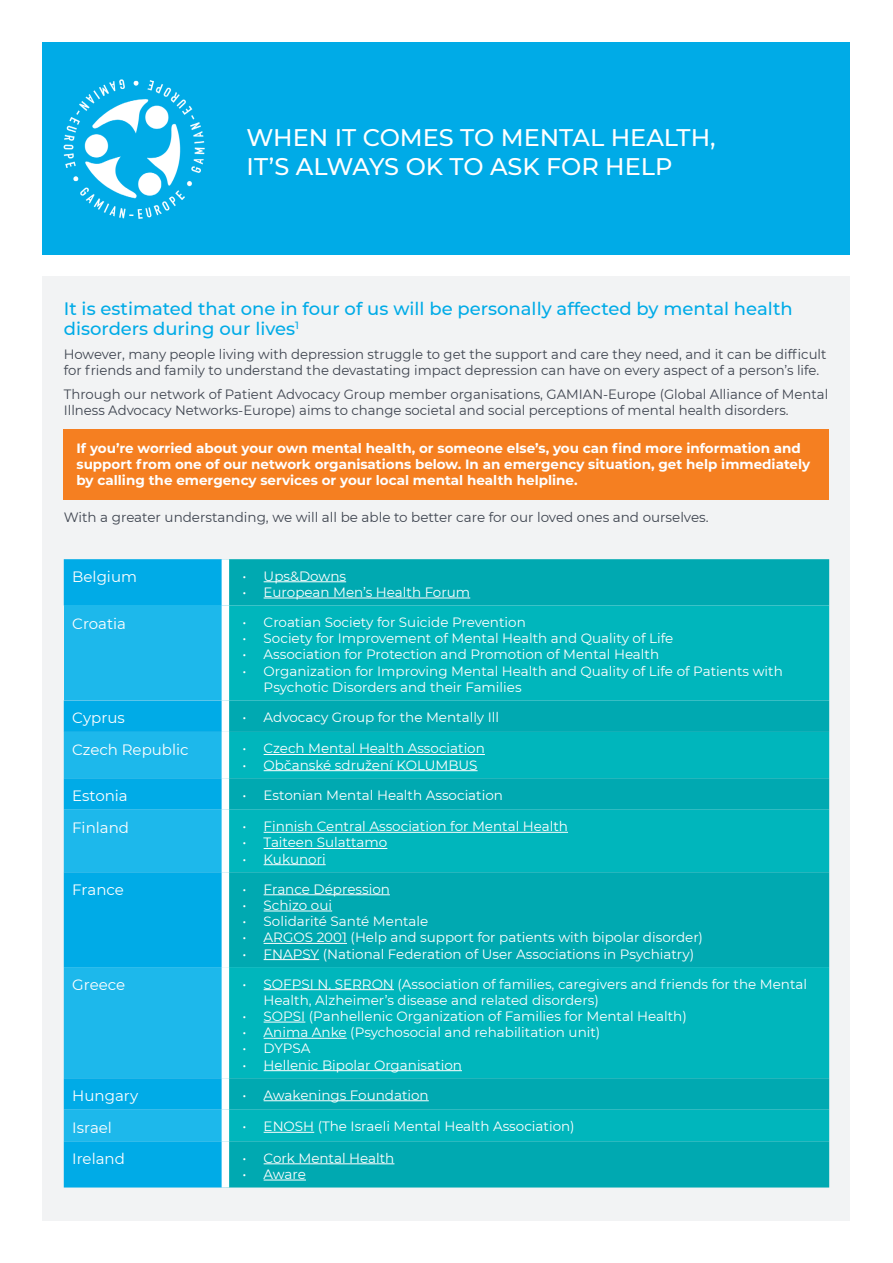
<style>
.page{position:relative;width:893px;height:1263px;background:#fff}
.page>*{position:absolute;margin:0;border:0;box-sizing:border-box;transform-origin:0 0}
.t1{font:500 24px/28.8px "Montserrat";color:#fff}
.t2{font:500 18px/19.5px "Montserrat";color:#00abe7}
.t3{font:15px "Montserrat";color:#fff}
.t4{font:13.5px/16.2px "Montserrat";color:#fff}
.t5{font:13.5px/15.8px "Montserrat";color:#3e444f}
.t6{font:700 13.5px/15.8px "Montserrat";color:#fff}
</style>
<div class="page">
<div style="left:43px;top:276px;width:807px;height:944px;background:#f2f3f4"></div>
<div style="left:43px;top:43px;width:807px;height:212px;background:#00abe7"></div>
<div style="left:64px;top:429px;width:765px;height:70px;background:#f57f21"></div>
<img style="left:64px;top:79px;width:140px;height:140px">
<div style="left:64px;top:559px;width:158px;height:628px;background:#00abe7"></div>
<div style="left:229px;top:559px;width:600px;height:628px;background:#00a9b1"></div>
<div style="left:64px;top:605px;width:161px;height:95px;background:#1db8eb"></div>
<svg style="left:229px;top:605px;width:600px;height:536px;background:#01b1b8"></svg>
<svg style="left:64px;top:732px;width:158px;height:409px;background:#12b3e9"></svg>
<div style="left:222px;top:559px;width:7px;height:46px;background:#fff"></div>
<div style="left:222px;top:605px;width:7px;height:95px;background:#fff"></div>
<div style="left:222px;top:700px;width:7px;height:32px;background:#fff"></div>
<div style="left:222px;top:732px;width:7px;height:46px;background:#fff"></div>
<div style="left:222px;top:778px;width:7px;height:32px;background:#fff"></div>
<div style="left:222px;top:810px;width:7px;height:62px;background:#fff"></div>
<div style="left:222px;top:872px;width:7px;height:95px;background:#fff"></div>
<div style="left:222px;top:967px;width:7px;height:111px;background:#fff"></div>
<div style="left:222px;top:1078px;width:7px;height:32px;background:#fff"></div>
<div style="left:222px;top:1110px;width:7px;height:31px;background:#fff"></div>
<div style="left:222px;top:1141px;width:7px;height:46px;background:#fff"></div>
<hr style="left:264px;top:581px;width:82px;height:1px;background:#fff">
<hr style="left:264px;top:598px;width:206px;height:1px;background:#fff">
<hr style="left:264px;top:754px;width:221px;height:1px;background:#fff">
<hr style="left:264px;top:770px;width:214px;height:1px;background:#fff">
<hr style="left:264px;top:832px;width:304px;height:1px;background:#fff">
<hr style="left:264px;top:848px;width:123px;height:1px;background:#fff">
<hr style="left:264px;top:864px;width:62px;height:1px;background:#fff">
<hr style="left:264px;top:894px;width:126px;height:1px;background:#fff">
<hr style="left:264px;top:911px;width:68px;height:1px;background:#fff">
<hr style="left:264px;top:943px;width:83px;height:1px;background:#fff">
<hr style="left:264px;top:959px;width:55px;height:1px;background:#fff">
<hr style="left:264px;top:989px;width:130px;height:1px;background:#fff">
<hr style="left:264px;top:1022px;width:41px;height:1px;background:#fff">
<hr style="left:264px;top:1038px;width:83px;height:1px;background:#fff">
<hr style="left:264px;top:1070px;width:198px;height:1px;background:#fff">
<hr style="left:264px;top:1100px;width:165px;height:1px;background:#fff">
<hr style="left:264px;top:1132px;width:50px;height:1px;background:#fff">
<hr style="left:264px;top:1163px;width:130px;height:1px;background:#fff">
<hr style="left:264px;top:1180px;width:42px;height:1px;background:#fff">
<p class="t1" style="left:247px;top:122px;width:471px">WHEN IT COMES TO MENTAL HEALTH,<br>IT’S ALWAYS OK TO ASK FOR HELP</p>
<p class="t2" style="left:64px;top:298px;width:730px">It is estimated that one in four of us will be personally affected by mental health disorders during our lives<sup>1</sup></p>
<p class="t5" style="left:64px;top:346px;width:764px">However, many people living with depression struggle to get the support and care they need, and it can be difficult for friends and family to understand the devastating impact depression can have on every aspect of a person’s life.</p>
<p class="t5" style="left:64px;top:386px;width:766px">Through our network of Patient Advocacy Group member organisations, GAMIAN-Europe (Global Alliance of Mental<br>Illness Advocacy Networks-Europe) aims to change societal and social perceptions of mental health disorders.</p>
<p class="t6" style="left:77px;top:440px;width:735px">If you’re worried about your own mental health, or someone else’s, you can find more information and support from one of our network organisations below. In an emergency situation, get help immediately by calling the emergency services or your local mental health helpline.</p>
<p class="t5" style="left:64px;top:509px;width:646px">With a greater understanding, we will all be able to better care for our loved ones and ourselves.</p>
<p class="t3" style="left:72px;top:567px;width:66px">Belgium</p>
<p class="t4" style="left:242px;top:567px;width:105px">• Ups&amp;Downs</p>
<p class="t4" style="left:242px;top:584px;width:229px">• European Men’s Health Forum</p>
<p class="t3" style="left:72px;top:613px;width:55px">Croatia</p>
<p class="t4" style="left:242px;top:614px;width:285px">• Croatian Society for Suicide Prevention</p>
<p class="t4" style="left:242px;top:630px;width:432px">• Society for Improvement of Mental Health and Quality of Life</p>
<p class="t4" style="left:242px;top:646px;width:418px">• Association for Protection and Promotion of Mental Health</p>
<p class="t4" style="left:264px;top:662px;width:521px;text-indent:-21px">• Organization for Improving Mental Health and Quality of Life of Patients with<br>Psychotic Disorders and their Families</p>
<p class="t3" style="left:72px;top:708px;width:54px">Cyprus</p>
<p class="t4" style="left:242px;top:708px;width:258px">• Advocacy Group for the Mentally Ill</p>
<p class="t3" style="left:72px;top:739px;width:118px">Czech Republic</p>
<p class="t4" style="left:242px;top:740px;width:244px">• Czech Mental Health Association</p>
<p class="t4" style="left:242px;top:756px;width:237px">• Občanské sdružení KOLUMBUS</p>
<p class="t3" style="left:72px;top:785px;width:57px">Estonia</p>
<p class="t4" style="left:242px;top:786px;width:262px">• Estonian Mental Health Association</p>
<p class="t3" style="left:72px;top:817px;width:58px">Finland</p>
<p class="t4" style="left:242px;top:818px;width:327px">• Finnish Central Association for Mental Health</p>
<p class="t4" style="left:242px;top:834px;width:146px">• Taiteen Sulattamo</p>
<p class="t4" style="left:242px;top:850px;width:85px">• Kukunori</p>
<p class="t3" style="left:72px;top:879px;width:53px">France</p>
<p class="t4" style="left:242px;top:880px;width:149px">• France Dépression</p>
<p class="t4" style="left:242px;top:896px;width:91px">• Schizo oui</p>
<p class="t4" style="left:242px;top:913px;width:188px">• Solidarité Santé Mentale</p>
<p class="t4" style="left:242px;top:929px;width:462px">• ARGOS 2001 (Help and support for patients with bipolar disorder)</p>
<p class="t4" style="left:242px;top:945px;width:453px">• FNAPSY (National Federation of User Associations in Psychiatry)</p>
<p class="t3" style="left:72px;top:974px;width:54px">Greece</p>
<p class="t4" style="left:264px;top:975px;width:545px;text-indent:-21px">• SOFPSI N. SERRON (Association of families, caregivers and friends for the Mental<br>Health, Alzheimer’s disease and related disorders)</p>
<p class="t4" style="left:242px;top:1008px;width:446px">• SOPSI (Panhellenic Organization of Families for Mental Health)</p>
<p class="t4" style="left:242px;top:1024px;width:359px">• Anima Anke (Psychosocial and rehabilitation unit)</p>
<p class="t4" style="left:242px;top:1040px;width:70px">• DYPSA</p>
<p class="t4" style="left:242px;top:1056px;width:221px">• Hellenic Bipolar Organisation</p>
<p class="t3" style="left:72px;top:1085px;width:67px">Hungary</p>
<p class="t4" style="left:242px;top:1086px;width:188px">• Awakenings Foundation</p>
<p class="t3" style="left:72px;top:1117px;width:41px">Israel</p>
<p class="t4" style="left:242px;top:1118px;width:334px">• ENOSH (The Israeli Mental Health Association)</p>
<p class="t3" style="left:72px;top:1148px;width:54px">Ireland</p>
<p class="t4" style="left:242px;top:1149px;width:154px">• Cork Mental Health</p>
<p class="t4" style="left:242px;top:1165px;width:65px">• Aware</p>
</div>
